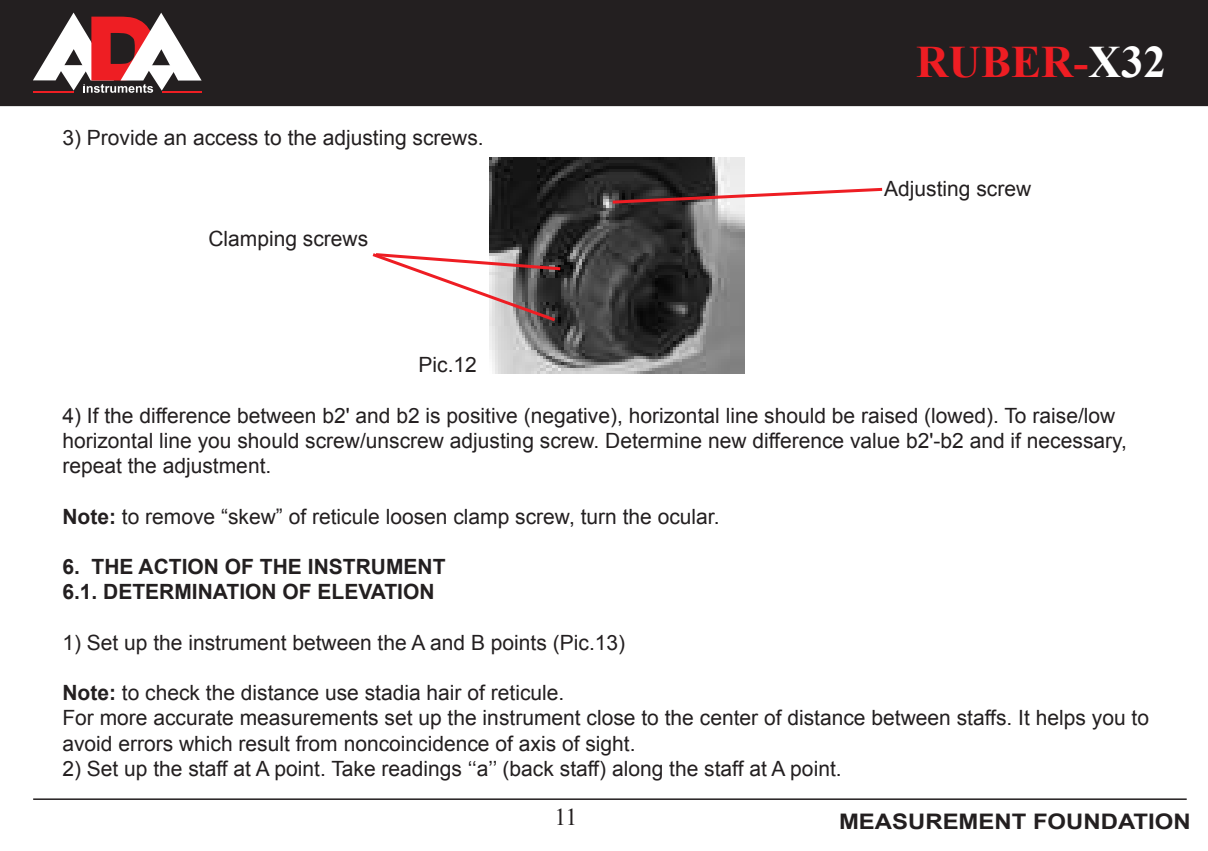
<style>
.page{position:relative;width:1208px;height:851px;background:#fff}
.page>*{position:absolute;margin:0;border:0;box-sizing:border-box;transform-origin:0 0}
.t1{font:700 45px "Times New Roman";color:#ee1d23}
.t2{font:24px "Times New Roman";color:#231f20}
.t3{font:700 21.3px "Arial";color:#231f20;scale:1.12 1}
.t4{font:21px/25.2px "Arial";color:#231f20}
.t5{font:700 21px/25.2px "Arial";color:#231f20}
.s1{color:#fff}
.s2{font-weight:700}
</style>
<div class="page">
<div style="left:0;top:0;width:1208px;height:106px;background:#231f20"></div>
<svg style="left:33px;top:13px;width:169px;height:80px"></svg>
<hr style="left:33px;top:91px;width:41px;height:1px;background:#ee1e23">
<hr style="left:162px;top:91px;width:40px;height:2px;background:#ee1e23">
<hr style="left:33px;top:798px;width:1153px;height:1px;background:#231f20">
<img style="left:489px;top:157px;width:255px;height:216px">
<svg style="left:609px;top:186px;width:274px;height:19px"></svg>
<svg style="left:372px;top:251px;width:191px;height:72px"></svg>
<p class="t4" style="left:62px;top:126px;width:423px">3) Provide an access to the adjusting screws.</p>
<p class="t4" style="left:208px;top:226px;width:161px">Clamping screws</p>
<h1 class="t1" style="left:916px;top:30px;width:251px">RUBER-<span class="s1">X32</span></h1>
<p class="t4" style="left:884px;top:176px;width:149px">Adjusting screw</p>
<p class="t4" style="left:418px;top:352px;width:60px">Pic.12</p>
<p class="t4" style="left:62px;top:403px;width:1066px">4) If the difference between b2' and b2 is positive (negative), horizontal line should be raised (lowed). To raise/low horizontal line you should screw/unscrew adjusting screw. Determine new difference value b2'-b2 and if necessary, repeat the adjustment.</p>
<p class="t4" style="left:62px;top:504px;width:659px"><span class="s2">Note:</span> to remove “skew” of reticule loosen clamp screw, turn the ocular.</p>
<p class="t5" style="left:62px;top:555px;width:385px">6. THE ACTION OF THE INSTRUMENT<br>6.1. DETERMINATION OF ELEVATION</p>
<p class="t4" style="left:62px;top:630px;width:564px">1) Set up the instrument between the A and B points (Pic.13)</p>
<p class="t4" style="left:62px;top:680px;width:1088px"><span class="s2">Note:</span> to check the distance use stadia hair of reticule.<br>For more accurate measurements set up the instrument close to the center of distance between staffs. It helps you to avoid errors which result from noncoincidence of axis of sight.</p>
<p class="t4" style="left:62px;top:756px;width:781px">2) Set up the staff at A point. Take readings ‘‘a’’ (back staff) along the staff at A point.</p>
<p class="t2" style="left:554px;top:800px;width:25px">11</p>
<p class="t3" style="left:839px;top:806px;width:315px">MEASUREMENT FOUNDATION</p>
</div>
